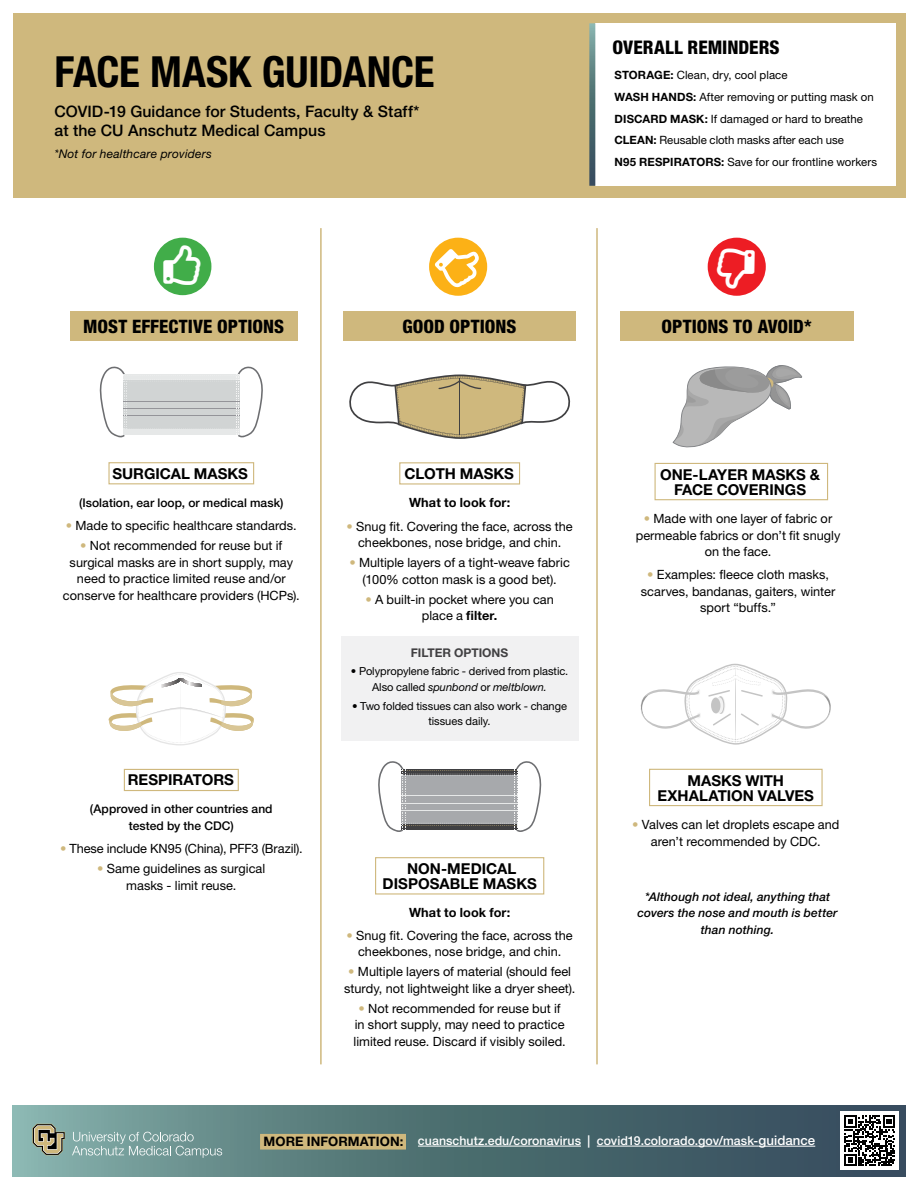
<style>
.page{position:relative;width:918px;height:1188px;background:#fff}
.page>*{position:absolute;margin:0;border:0;box-sizing:border-box;transform-origin:0 0}
.t1{font:700 condensed 43.05px "Helvetica Neue LT Std";letter-spacing:-.005em;color:#000}
.t2{font:800 condensed 18.75px "Helvetica Neue LT Std";color:#000}
.t3{font:800 condensed 18.45px "Helvetica Neue LT Std";color:#000}
.t4{font:500 15.9px/19px "Helvetica Neue LT Std";letter-spacing:.005em;color:#000}
.t5{font:700 15px/15px "Helvetica Neue LT Std";color:#000;text-align:center}
.t6{font:12.75px/16.5px "Helvetica Neue LT Std";color:#000;text-align:center}
.t7{font:700 12.75px "Helvetica Neue LT Std";letter-spacing:.01em;color:#000}
.t8{font:500 12.3px "Helvetica Neue LT Std";letter-spacing:.005em;color:#fff}
.t9{font:500 12px/16.5px "Helvetica Neue LT Std";letter-spacing:.005em;color:#000;text-align:center}
.t10{font:italic 500 12px/16.5px "Helvetica Neue LT Std";letter-spacing:.01em;color:#000;text-align:center}
.t11{font:italic 12px "Helvetica Neue LT Std";letter-spacing:.015em;color:#000}
.t12{font:700 12px "Helvetica Neue LT Std";color:#414042}
.t13{font:11.4px/21.8px "Helvetica Neue LT Std";letter-spacing:.005em;color:#000}
.t14{font:11.1px/15.3px "Helvetica Neue LT Std";letter-spacing:-.005em;color:#000;text-align:center}
.s1{font-weight:700}
.s2{color:#cfb87d}
.s3{font-style:italic}
.s4{font-weight:700;font-size:13.05px;color:#000}
.s5{font-size:13.2px}
</style>
<div class="page">
<hr style="left:320px;top:228px;width:2px;height:836px;background:#cfb87d">
<hr style="left:596px;top:228px;width:2px;height:836px;background:#cfb87d">
<svg style="left:13px;top:1105px;width:892px;height:71px;background:#527377"></svg>
<div style="left:13px;top:13px;width:892px;height:185px;background:#cfb87d"></div>
<div style="left:595px;top:23px;width:301px;height:163px;background:#fff"></div>
<svg style="left:589px;top:23px;width:6px;height:163px"></svg>
<hr style="left:418px;top:1146px;width:163px;height:1px;background:#fff">
<hr style="left:597px;top:1146px;width:162px;height:1px;background:#fff">
<hr style="left:759px;top:1146px;width:56px;height:1px;background:#fff">
<div style="left:260px;top:1134px;width:146px;height:16px;background:#cfb87d"></div>
<div style="left:70px;top:311px;width:228px;height:30px;background:#cfb87d"></div>
<div style="left:343px;top:311px;width:233px;height:30px;background:#cfb87d"></div>
<div style="left:620px;top:311px;width:233px;height:30px;background:#cfb87d"></div>
<svg style="left:99px;top:366px;width:164px;height:71px"></svg>
<div style="left:841px;top:1112px;width:58px;height:58px;background:#fff"></div>
<svg style="left:844px;top:1115px;width:51px;height:51px"></svg>
<svg style="left:32px;top:1124px;width:33px;height:31px"></svg>
<svg style="left:72px;top:1132px;width:150px;height:26px;background:#88aaa7"></svg>
<div style="left:108px;top:462px;width:146px;height:22px;border:1px solid #cfb87d"></div>
<svg style="left:109px;top:672px;width:145px;height:73px"></svg>
<div style="left:124px;top:769px;width:115px;height:22px;border:1px solid #cfb87d"></div>
<svg style="left:673px;top:365px;width:129px;height:83px"></svg>
<div style="left:655px;top:463px;width:173px;height:37px;border:1px solid #cfb87d"></div>
<svg style="left:640px;top:664px;width:191px;height:81px"></svg>
<svg style="left:717px;top:696px;width:8px;height:18px"></svg>
<div style="left:716px;top:697px;width:7px;height:16px;background:#f2f2f2;border-radius:50%"></div>
<hr style="left:716px;top:697px;width:4px;height:16px;background:#f2f2f2">
<div style="left:711px;top:698px;width:10px;height:15px;background:#c4c4c4;border-radius:50%"></div>
<div style="left:649px;top:769px;width:174px;height:37px;border:1px solid #cfb87d"></div>
<svg style="left:378px;top:761px;width:164px;height:71px"></svg>
<div style="left:375px;top:857px;width:169px;height:38px;border:1px solid #cfb87d"></div>
<div style="left:154px;top:238px;width:57px;height:57px;background:#41ad49;border-radius:50%"></div>
<svg style="left:429px;top:238px;width:58px;height:58px"></svg>
<div style="left:708px;top:238px;width:58px;height:58px;background:#ed1d24;border-radius:50%"></div>
<div style="left:341px;top:636px;width:238px;height:105px;background:#f1f1f2"></div>
<svg style="left:349px;top:375px;width:222px;height:64px"></svg>
<div style="left:399px;top:462px;width:121px;height:23px;border:1px solid #cfb87d"></div>
<svg style="left:433px;top:237px;width:55px;height:55px"></svg>
<h1 class="t1" style="left:54px;top:45px;width:382px">FACE MASK GUIDANCE</h1>
<p class="t4" style="left:54px;top:101px;width:366px">COVID-19 Guidance for Students, Faculty &amp; Staff* at the CU Anschutz Medical Campus</p>
<p class="t11" style="left:54px;top:147px;width:159px">*Not for healthcare providers</p>
<h2 class="t2" style="left:613px;top:35px;width:169px">OVERALL REMINDERS</h2>
<p class="t13" style="left:615px;top:64px;width:264px"><span class="s1">STORAGE:</span> Clean, dry, cool place<br><span class="s1">WASH HANDS:</span> After removing or putting mask on <span class="s1">DISCARD MASK:</span> If damaged or hard to breathe <span class="s1">CLEAN:</span> Reusable cloth masks after each use<br><span class="s1">N95 RESPIRATORS:</span> Save for our frontline workers</p>
<h3 class="t3" style="left:83px;top:315px;width:202px">MOST EFFECTIVE OPTIONS</h3>
<h3 class="t3" style="left:403px;top:315px;width:115px">GOOD OPTIONS</h3>
<h3 class="t3" style="left:662px;top:315px;width:151px">OPTIONS TO AVOID*</h3>
<p class="t5" style="left:112px;top:465px;width:137px">SURGICAL MASKS</p>
<p class="t9" style="left:79px;top:494px;width:206px">(Isolation, ear loop, or medical mask)</p>
<p class="t6" style="left:66px;top:517px;width:232px"><span class="s2">•</span> Made to specific healthcare standards.</p>
<p class="t6" style="left:63px;top:537px;width:238px"><span class="s2">•</span> Not recommended for reuse but if surgical masks are in short supply, may need to practice limited reuse and/or conserve for healthcare providers (HCPs).</p>
<p class="t5" style="left:128px;top:772px;width:108px">RESPIRATORS</p>
<p class="t9" style="left:90px;top:801px;width:184px">(Approved in other countries and tested by the CDC)</p>
<p class="t6" style="left:60px;top:840px;width:244px"><span class="s2">•</span> These include KN95 (China), PFF3 (Brazil).</p>
<p class="t6" style="left:97px;top:860px;width:170px"><span class="s2">•</span> Same guidelines as surgical masks - limit reuse.</p>
<p class="t5" style="left:405px;top:466px;width:111px">CLOTH MASKS</p>
<p class="t7" style="left:409px;top:495px;width:103px">What to look for:</p>
<p class="t6" style="left:347px;top:518px;width:228px"><span class="s2">•</span> Snug fit. Covering the face, across the cheekbones, nose bridge, and chin.</p>
<p class="t6" style="left:349px;top:554px;width:222px"><span class="s2">•</span> Multiple layers of a tight-weave fabric (100% cotton mask is a good bet).</p>
<p class="t6" style="left:365px;top:591px;width:190px"><span class="s2">•</span> A built-in pocket where you can place a <span class="s1">filter.</span></p>
<p class="t12" style="left:411px;top:645px;width:99px">FILTER OPTIONS</p>
<p class="t14" style="left:351px;top:664px;width:219px">• Polypropylene fabric - derived from plastic.<br>Also called <span class="s3">spunbond</span> or <span class="s3">meltblown.</span></p>
<p class="t14" style="left:352px;top:698px;width:216px">• Two folded tissues can also work - change tissues daily.</p>
<p class="t5" style="left:383px;top:861px;width:156px">NON-MEDICAL<br>DISPOSABLE MASKS</p>
<p class="t7" style="left:409px;top:904px;width:103px">What to look for:</p>
<p class="t6" style="left:347px;top:927px;width:228px"><span class="s2">•</span> Snug fit. Covering the face, across the cheekbones, nose bridge, and chin.</p>
<p class="t6" style="left:344px;top:964px;width:233px"><span class="s2">•</span> Multiple layers of material (should feel sturdy, not lightweight like a dryer sheet).</p>
<p class="t6" style="left:354px;top:1000px;width:214px"><span class="s2">•</span> Not recommended for reuse but if in short supply, may need to practice limited reuse. Discard if visibly soiled.</p>
<p class="t5" style="left:660px;top:467px;width:161px">ONE-LAYER MASKS &amp;<br>FACE COVERINGS</p>
<p class="t6" style="left:636px;top:510px;width:206px"><span class="s2">•</span> Made with one layer of fabric or permeable fabrics or don’t fit snugly on the face.</p>
<p class="t6" style="left:641px;top:567px;width:196px"><span class="s2">•</span> Examples: fleece cloth masks, scarves, bandanas, gaiters, winter sport “buffs.”</p>
<p class="t5" style="left:658px;top:773px;width:158px">MASKS WITH<br>EXHALATION VALVES</p>
<p class="t6" style="left:632px;top:816px;width:209px"><span class="s2">•</span> Valves can let droplets escape and aren’t recommended by CDC.</p>
<p class="t10" style="left:637px;top:888px;width:202px">*Although not ideal, anything that covers the nose and mouth is better than nothing.</p>
<p class="t8" style="left:264px;top:1133px;width:553px"><span class="s4">MORE INFORMATION:</span> cuanschutz.edu/coronavirus | covid19.colorado.gov/mask-<span class="s5">guidance</span></p>
</div>
